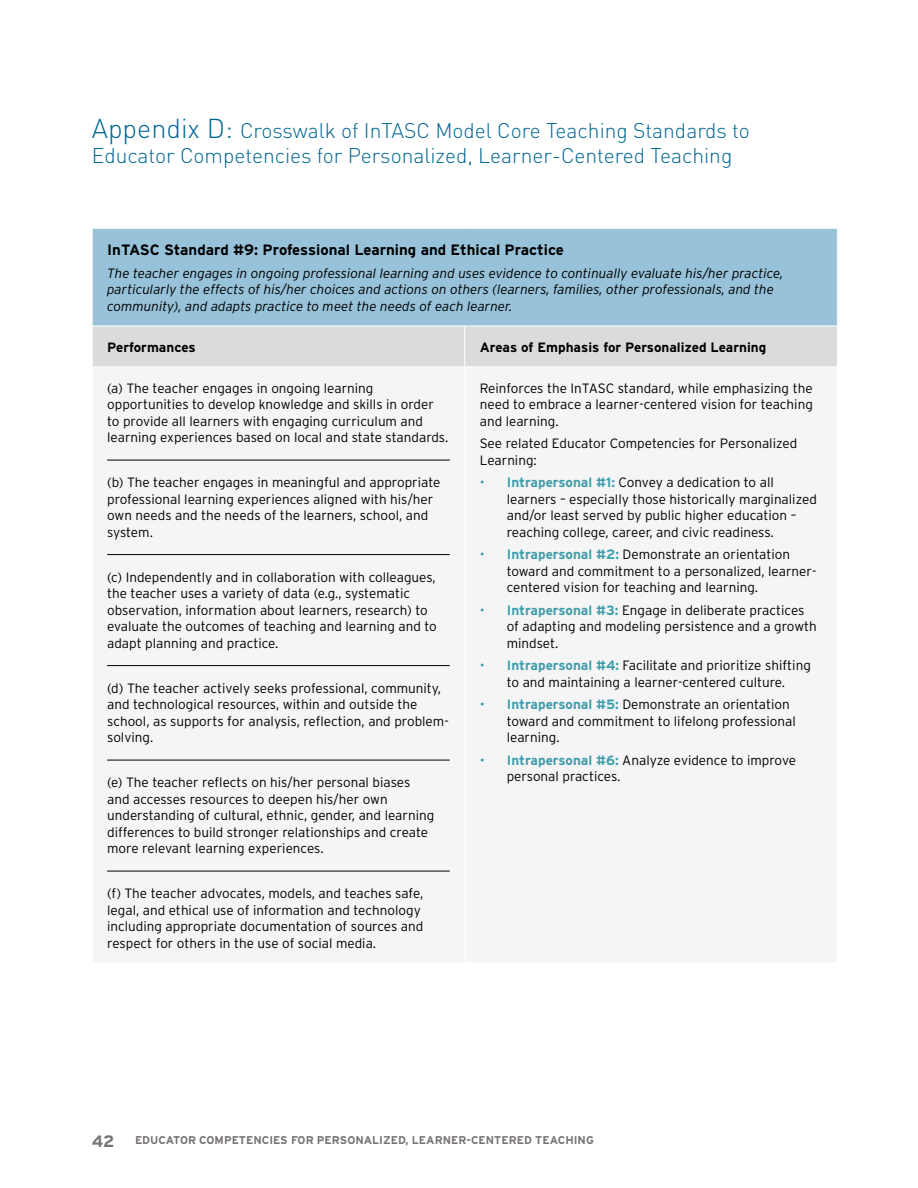
<style>
.page{position:relative;width:918px;height:1188px;background:#fff}
.page>*{position:absolute;margin:0;border:0;box-sizing:border-box;transform-origin:0 0}
.t1{font:300 21px/25.2px "DIN";color:#006892}
.t2{font:700 16.5px "Interstate";color:#777372}
.t3{font:700 15px "Interstate";color:#000}
.t4{font:300 13.5px/16.5px "Interstate";color:#000}
.t5{font:italic 300 13.5px/16.5px "Interstate";color:#000}
.t6{font:700 13.5px "Interstate";color:#000}
.t7{font:700 11.25px "Interstate";color:#777372}
.s1{font-size:27px}
.s2{color:#3f9eab}
.s3{font-weight:700;color:#3f9eab}
</style>
<div class="page">
<div style="left:92px;top:228px;width:745px;height:98px;background:#97c2d9"></div>
<div style="left:93px;top:327px;width:744px;height:39px;background:#dadbdc"></div>
<hr style="left:92px;top:228px;width:373px;height:1px;background:#fff">
<hr style="left:92px;top:229px;width:1px;height:97px;background:#fff">
<hr style="left:465px;top:228px;width:373px;height:1px;background:#fff">
<hr style="left:464px;top:326px;width:1px;height:40px;background:#fff">
<hr style="left:107px;top:460px;width:343px;height:1px;background:#000">
<hr style="left:107px;top:554px;width:343px;height:1px;background:#000">
<hr style="left:107px;top:665px;width:343px;height:1px;background:#000">
<hr style="left:107px;top:760px;width:343px;height:1px;background:#000">
<hr style="left:107px;top:871px;width:343px;height:1px;background:#000">
<h1 class="t1" style="left:92px;top:118px;width:660px"><span class="s1">Appendix D:</span> Crosswalk of InTASC Model Core Teaching Standards to<br>Educator Competencies for Personalized, Learner-Centered Teaching</h1>
<p class="t3" style="left:107px;top:242px;width:458px">InTASC Standard #9: Professional Learning and Ethical Practice</p>
<p class="t5" style="left:107px;top:265px;width:678px">The teacher engages in ongoing professional learning and uses evidence to continually evaluate his/her practice, particularly the effects of his/her choices and actions on others (learners, families, other professionals, and the community), and adapts practice to meet the needs of each learner.</p>
<p class="t6" style="left:107px;top:340px;width:90px">Performances</p>
<p class="t6" style="left:480px;top:340px;width:288px">Areas of Emphasis for Personalized Learning</p>
<p class="t4" style="left:107px;top:380px;width:343px">(a) The teacher engages in ongoing learning opportunities to develop knowledge and skills in order to provide all learners with engaging curriculum and learning experiences based on local and state standards.</p>
<p class="t4" style="left:107px;top:474px;width:335px">(b) The teacher engages in meaningful and appropriate professional learning experiences aligned with his/her own needs and the needs of the learners, school, and system.</p>
<p class="t4" style="left:107px;top:569px;width:331px">(c) Independently and in collaboration with colleagues, the teacher uses a variety of data (e.g., systematic observation, information about learners, research) to evaluate the outcomes of teaching and learning and to adapt planning and practice.</p>
<p class="t4" style="left:107px;top:680px;width:343px">(d) The teacher actively seeks professional, community, and technological resources, within and outside the school, as supports for analysis, reflection, and problem&shy;solving.</p>
<p class="t4" style="left:107px;top:774px;width:329px">(e) The teacher reflects on his/her personal biases and accesses resources to deepen his/her own understanding of cultural, ethnic, gender, and learning differences to build stronger relationships and create more relevant learning experiences.</p>
<p class="t4" style="left:107px;top:885px;width:318px">(f) The teacher advocates, models, and teaches safe, legal, and ethical use of information and technology including appropriate documentation of sources and respect for others in the use of social media.</p>
<p class="t4" style="left:480px;top:380px;width:335px;text-align:justify">Reinforces the InTASC standard, while emphasizing the need to embrace a learner-centered vision for teaching and learning.</p>
<p class="t4" style="left:480px;top:435px;width:319px">See related Educator Competencies for Personalized<br>Learning:</p>
<p class="t4" style="left:507px;top:474px;width:312px;text-indent:-27px"><span class="s2">•</span> <span class="s3">Intrapersonal #1:</span> Convey a dedication to all learners – especially those historically marginalized and/or least served by public higher education – reaching college, career, and civic readiness.</p>
<p class="t4" style="left:507px;top:546px;width:311px;text-indent:-27px"><span class="s2">•</span> <span class="s3">Intrapersonal #2:</span> Demonstrate an orientation toward and commitment to a personalized, learner&shy;centered vision for teaching and learning.</p>
<p class="t4" style="left:507px;top:602px;width:312px;text-indent:-27px"><span class="s2">•</span> <span class="s3">Intrapersonal #3:</span> Engage in deliberate practices of adapting and modeling persistence and a growth mindset.</p>
<p class="t4" style="left:480px;top:657px;width:333px;text-align:center"><span class="s2">•</span> <span class="s3">Intrapersonal #4:</span> Facilitate and prioritize shifting to and maintaining a learner-centered culture.</p>
<p class="t4" style="left:507px;top:696px;width:291px;text-indent:-27px"><span class="s2">•</span> <span class="s3">Intrapersonal #5:</span> Demonstrate an orientation toward and commitment to lifelong professional learning.</p>
<p class="t4" style="left:507px;top:752px;width:291px;text-indent:-27px"><span class="s2">•</span> <span class="s3">Intrapersonal #6:</span> Analyze evidence to improve personal practices.</p>
<p class="t2" style="left:92px;top:1132px;width:24px">42</p>
<p class="t7" style="left:135px;top:1134px;width:460px">EDUCATOR COMPETENCIES FOR PERSONALIZED, LEARNER-CENTERED TEACHING</p>
</div>
